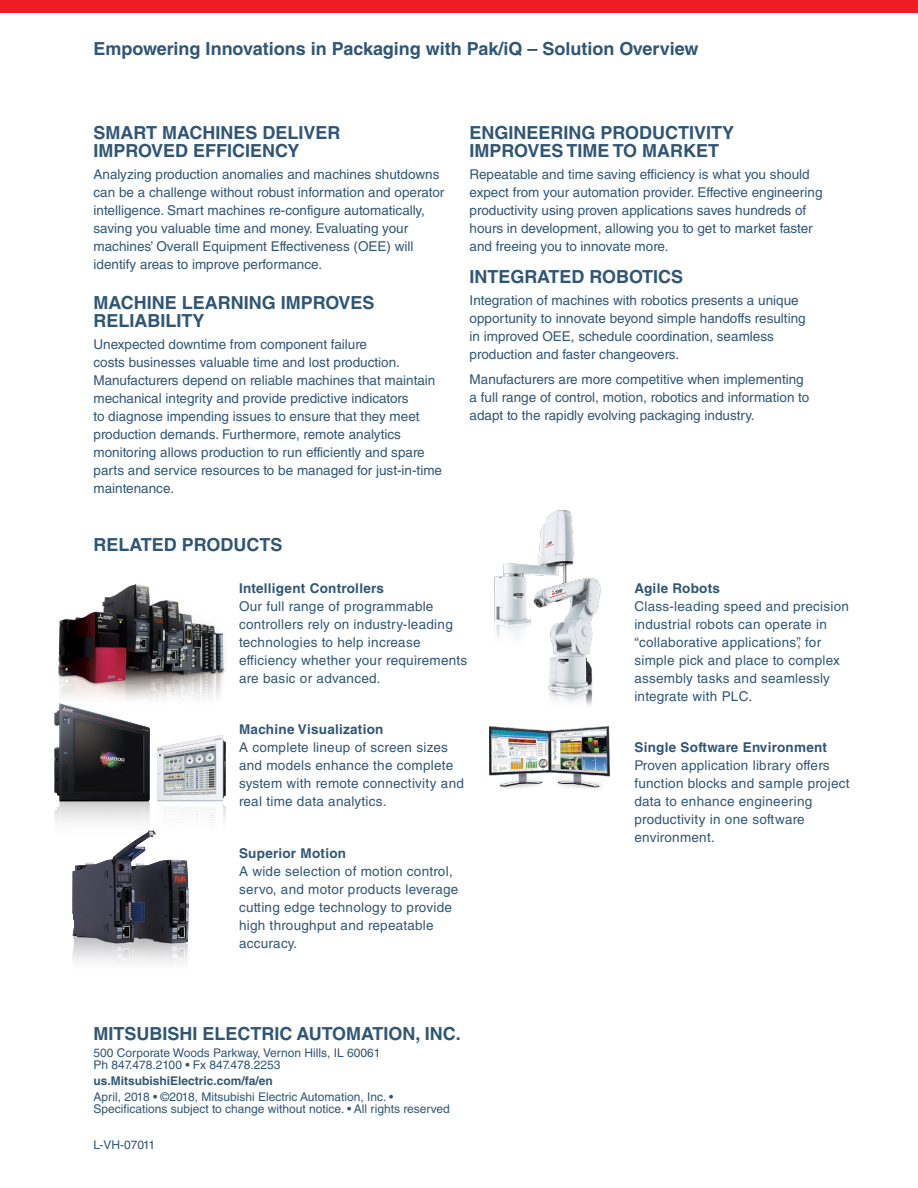
<style>
.page{position:relative;width:918px;height:1188px;background:#fff}
.page>*{position:absolute;margin:0;border:0;box-sizing:border-box;transform-origin:0 0}
._01_Heading_Secondar{font:700 18px/18px "Helvetica LT Std";color:#305676}
._02_Body{font:700 18px/18px "Helvetica LT Std";color:#305676}
._01_Heading_3_PMS_29{font:700 18px "Helvetica LT Std";color:#305676}
._02_Body-2{font:13.5px/18px "Helvetica LT Std";letter-spacing:.02em;color:#305676}
._02_Body-3{font:13.5px/18px "Helvetica LT Std";color:#305676}
.Body{font:13.5px/18px "Helvetica LT Std";color:#305676}
._04_Address_Footer{font:12px/12px "Helvetica LT Std";color:#305676}
._04_Address_Footer-2{font:700 12px "Helvetica LT Std";color:#305676}
.s1{font-weight:700}
</style>
<div class="page">
<div style="left:0;top:0;width:918px;height:13px;background:#ee1d23"></div>
<img style="left:58px;top:585px;width:167px;height:115px">
<img style="left:72px;top:912px;width:116px;height:51px">
<img style="left:54px;top:703px;width:172px;height:209px">
<img style="left:494px;top:510px;width:80px;height:128px">
<img style="left:528px;top:575px;width:73px;height:131px">
<img style="left:489px;top:726px;width:121px;height:63px">
<p class="_01_Heading_3_PMS_29" style="left:94px;top:38px;width:607px">Empowering Innovations in Packaging with Pak/iQ – Solution Overview</p>
<p class="_01_Heading_Secondar" style="left:94px;top:123px;width:248px">SMART MACHINES DELIVER<br>IMPROVED EFFICIENCY</p>
<p class="_02_Body-3" style="left:94px;top:165px;width:352px">Analyzing production anomalies and machines shutdowns can be a challenge without robust information and operator intelligence. Smart machines re-configure automatically, saving you valuable time and money. Evaluating your machines’ Overall Equipment Effectiveness (OEE) will identify areas to improve performance.</p>
<p class="_01_Heading_Secondar" style="left:94px;top:294px;width:283px">MACHINE LEARNING IMPROVES<br>RELIABILITY</p>
<p class="_02_Body-3" style="left:94px;top:336px;width:350px">Unexpected downtime from component failure<br>costs businesses valuable time and lost production.<br>Manufacturers depend on reliable machines that maintain mechanical integrity and provide predictive indicators<br>to diagnose impending issues to ensure that they meet production demands. Furthermore, remote analytics monitoring allows production to run efficiently and spare parts and service resources to be managed for just-in-time maintenance.</p>
<p class="_01_Heading_Secondar" style="left:94px;top:536px;width:191px">RELATED PRODUCTS</p>
<p class="_02_Body" style="left:470px;top:123px;width:266px">ENGINEERING PRODUCTIVITY<br>IMPROVES TIME TO MARKET</p>
<p class="Body" style="left:470px;top:165px;width:354px">Repeatable and time saving efficiency is what you should expect from your automation provider. Effective engineering productivity using proven applications saves hundreds of hours in development, allowing you to get to market faster and freeing you to innovate more.</p>
<p class="_02_Body" style="left:470px;top:267px;width:215px">INTEGRATED ROBOTICS</p>
<p class="Body" style="left:470px;top:291px;width:338px">Integration of machines with robotics presents a unique opportunity to innovate beyond simple handoffs resulting in improved OEE, schedule coordination, seamless production and faster changeovers.</p>
<p class="Body" style="left:470px;top:370px;width:341px">Manufacturers are more competitive when implementing a full range of control, motion, robotics and information to adapt to the rapidly evolving packaging industry.</p>
<p class="_02_Body-2" style="left:239px;top:579px;width:230px"><span class="s1">Intelligent Controllers<br></span>Our full range of programmable controllers rely on industry-leading technologies to help increase efficiency whether your requirements are basic or advanced.</p>
<p class="_02_Body-2" style="left:239px;top:721px;width:226px"><span class="s1">Machine Visualization<br></span>A complete lineup of screen sizes and models enhance the complete system with remote connectivity and real time data analytics.</p>
<p class="_02_Body-2" style="left:239px;top:844px;width:221px"><span class="s1">Superior Motion<br></span>A wide selection of motion control, servo, and motor products leverage cutting edge technology to provide high throughput and repeatable accuracy.</p>
<p class="_01_Heading_Secondar" style="left:94px;top:1025px;width:369px">MITSUBISHI ELECTRIC AUTOMATION, INC.</p>
<p class="_04_Address_Footer" style="left:94px;top:1046px;width:288px">500 Corporate Woods Parkway, Vernon Hills, IL 60061</p>
<p class="_04_Address_Footer" style="left:94px;top:1058px;width:189px">Ph 847.478.2100 • Fx 847.478.2253</p>
<p class="_04_Address_Footer-2" style="left:94px;top:1073px;width:181px">us.MitsubishiElectric.com/fa/en</p>
<p class="_04_Address_Footer" style="left:94px;top:1091px;width:358px">April, 2018 • ©2018, Mitsubishi Electric Automation, Inc. •<br>Specifications subject to change without notice. • All rights reserved</p>
<p class="_04_Address_Footer" style="left:94px;top:1139px;width:63px">L-VH-07011</p>
<p class="_02_Body-2" style="left:634px;top:579px;width:216px"><span class="s1">Agile Robots<br></span>Class-leading speed and precision industrial robots can operate in “collaborative applications”, for simple pick and place to complex assembly tasks and seamlessly integrate with PLC.</p>
<p class="_02_Body-2" style="left:634px;top:739px;width:217px"><span class="s1">Single Software Environment<br></span>Proven application library offers function blocks and sample project data to enhance engineering productivity in one software environment.</p>
</div>
